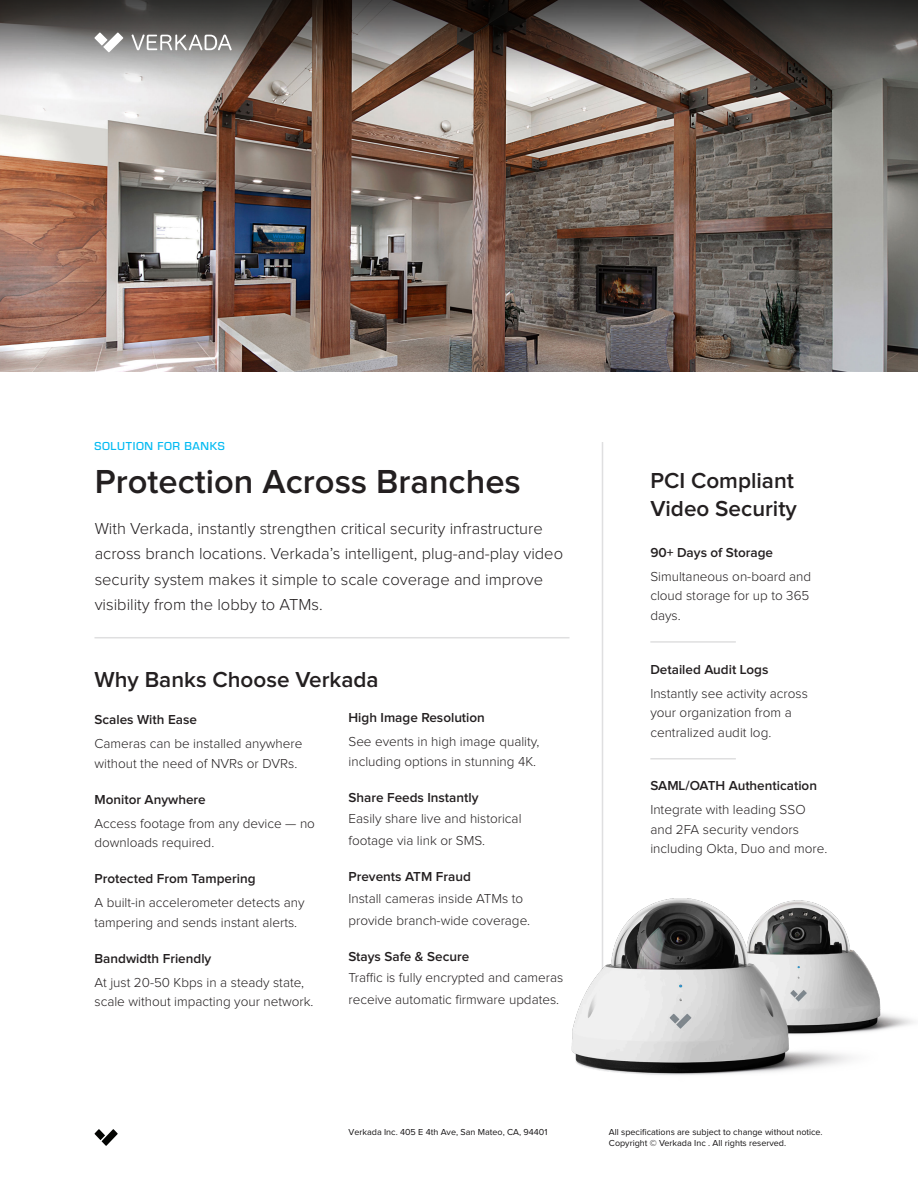
<style>
.page{position:relative;width:918px;height:1188px;background:#fff}
.page>*{position:absolute;margin:0;border:0;box-sizing:border-box;transform-origin:0 0}
.t1{font:600 34.5px "Proxima Nova";color:#231f20}
.t2{font:600 22.5px/28.5px "Proxima Nova";color:#231f20}
.t3{font:300 16.5px/25.5px "Proxima Nova";color:#231f20}
.Body{font:300 13.5px/19.5px "Proxima Nova";color:#231f20}
.Subhead{font:600 13.5px "Proxima Nova";color:#231f20}
.t4{font:500 12px "Eurostile";letter-spacing:.05em;color:#02baf2}
.Body-2{font:9px/10.8px "Proxima Nova";color:#151314}
.s1{font-weight:600}
</style>
<div class="page">
<svg style="left:95px;top:1129px;width:23px;height:17px"></svg>
<img style="left:0;top:103px;width:918px;height:269px">
<hr style="left:602px;top:442px;width:1px;height:608px;background:#dfdfe0">
<hr style="left:94px;top:637px;width:476px;height:1px;background:#dfdfe0">
<img style="left:0;top:0;width:918px;height:103px">
<svg style="left:94px;top:33px;width:29px;height:19px"></svg>
<svg style="left:132px;top:35px;width:100px;height:15px"></svg>
<img style="left:571px;top:898px;width:343px;height:177px">
<hr style="left:650px;top:641px;width:86px;height:2px;background:#dfdfe0">
<hr style="left:650px;top:758px;width:86px;height:2px;background:#dfdfe0">
<p class="t4" style="left:94px;top:438px;width:132px">SOLUTION FOR BANKS</p>
<p class="t1" style="left:95px;top:466px;width:428px">Protection Across Branches</p>
<p class="t3" style="left:95px;top:516px;width:470px">With Verkada, instantly strengthen critical security infrastructure across branch locations. Verkada’s intelligent, plug-and-play video security system makes it simple to scale coverage and improve visibility from the lobby to ATMs.</p>
<p class="t2" style="left:94px;top:666px;width:286px">Why Banks Choose Verkada</p>
<p class="Body" style="left:348px;top:706px;width:193px;line-height:24px"><span class="s1">High Image Resolution<br></span>See events in high image quality,</p>
<p class="Body" style="left:348px;top:752px;width:189px">including options in stunning 4K.</p>
<p class="Body" style="left:348px;top:787px;width:175px;line-height:21.8px"><span class="s1">Share Feeds Instantly<br></span>Easily share live and historical footage via link or SMS.</p>
<p class="Body" style="left:348px;top:866px;width:183px;line-height:21.8px"><span class="s1">Prevents ATM Fraud<br></span>Install cameras inside ATMs to provide branch-wide coverage.</p>
<p class="Body" style="left:348px;top:946px;width:216px;line-height:21.8px"><span class="s1">Stays Safe &amp; Secure<br></span>Traffic is fully encrypted and cameras receive automatic firmware updates.</p>
<p class="Subhead" style="left:94px;top:714px;width:104px">Scales With Ease</p>
<p class="Body" style="left:94px;top:735px;width:209px">Cameras can be installed anywhere without the need of NVRs or DVRs.</p>
<p class="Subhead" style="left:94px;top:793px;width:113px">Monitor Anywhere</p>
<p class="Body" style="left:94px;top:814px;width:222px">Access footage from any device — no downloads required.</p>
<p class="Subhead" style="left:94px;top:873px;width:163px">Protected From Tampering</p>
<p class="Body" style="left:94px;top:894px;width:212px">A built-in accelerometer detects any tampering and sends instant alerts.</p>
<p class="Subhead" style="left:94px;top:952px;width:118px">Bandwidth Friendly</p>
<p class="Body" style="left:94px;top:973px;width:221px">At just 20-50 Kbps in a steady state, scale without impacting your network.</p>
<h2 class="t2" style="left:650px;top:467px;width:148px">PCI Compliant<br>Video Security</h2>
<p class="Subhead" style="left:650px;top:546px;width:124px">90+ Days of Storage</p>
<p class="Body" style="left:650px;top:567px;width:162px">Simultaneous on-board and cloud storage for up to 365 days.</p>
<p class="Subhead" style="left:650px;top:663px;width:120px">Detailed Audit Logs</p>
<p class="Body" style="left:650px;top:684px;width:159px">Instantly see activity across your organization from a centralized audit log.</p>
<p class="Subhead" style="left:650px;top:780px;width:168px">SAML/OATH Authentication</p>
<p class="Body" style="left:650px;top:801px;width:178px">Integrate with leading SSO and 2FA security vendors including Okta, Duo and more.</p>
<p class="Body-2" style="left:348px;top:1127px;width:200px">Verkada Inc. 405 E 4th Ave, San Mateo, CA, 94401</p>
<p class="Body-2" style="left:609px;top:1127px;width:215px">All specifications are subject to change without notice.<br>Copyright © Verkada Inc . All rights reserved.</p>
</div>
